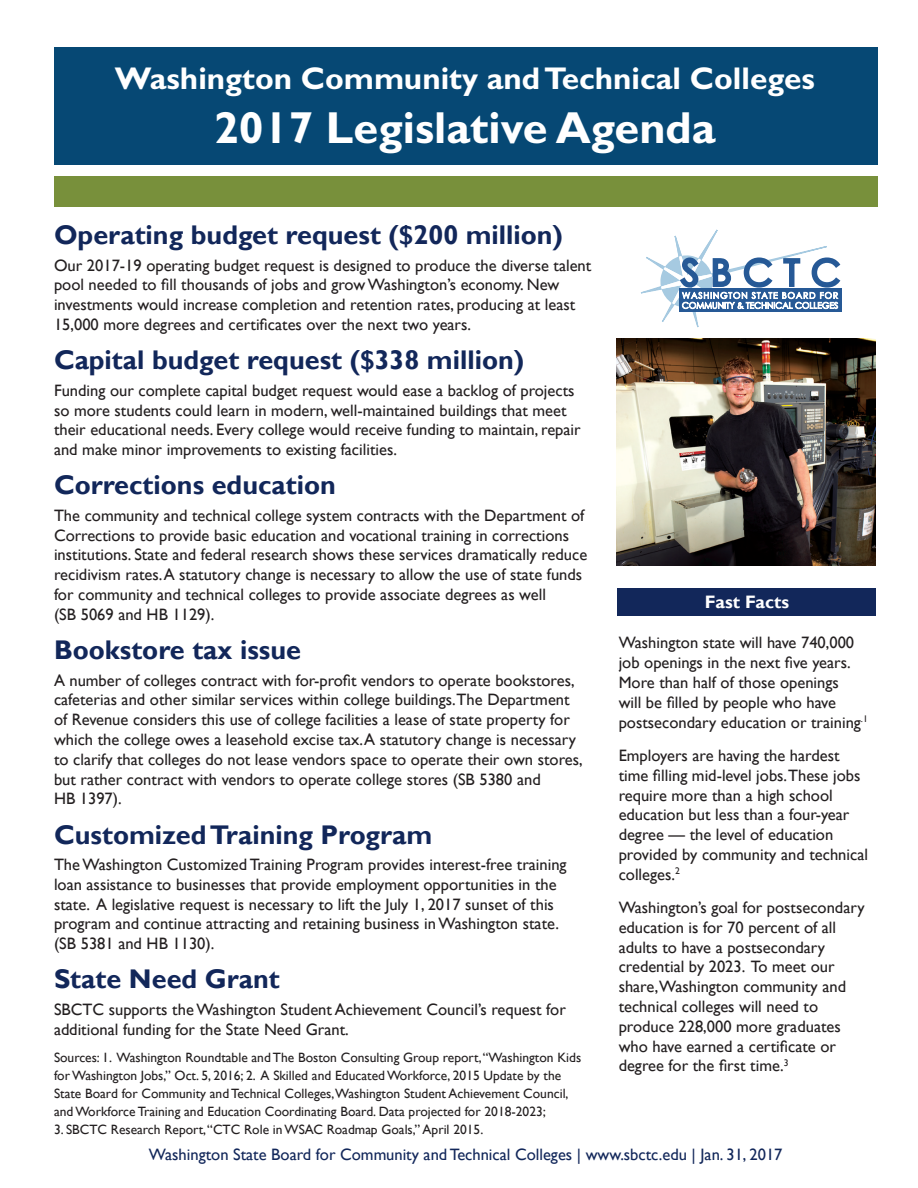
<style>
.page{position:relative;width:918px;height:1188px;background:#fff}
.page>*{position:absolute;margin:0;border:0;box-sizing:border-box;transform-origin:0 0}
.t1{font:700 45px "Gill Sans Std";color:#fff}
.t2{font:700 31.5px "Gill Sans Std";color:#fff}
.t3{font:700 27px "Gill Sans";color:#12275a}
.t4{font:700 18px "Gill Sans";color:#fff}
.t5{font:16.5px/19.8px "Gill Sans";color:#231f20}
.t6{font:16.5px "Gill Sans";color:#12275a}
.t7{font:13.5px/18px "Gill Sans";color:#231f20}
</style>
<div class="page">
<div style="left:54px;top:47px;width:824px;height:117px;background:#064874"></div>
<div style="left:54px;top:176px;width:824px;height:30px;background:#78903b"></div>
<img style="left:617px;top:338px;width:258px;height:228px">
<div style="left:617px;top:589px;width:259px;height:27px;background:#12275a"></div>
<svg style="left:641px;top:229px;width:201px;height:99px"></svg>
<p class="t2" style="left:115px;top:60px;width:701px">Washington Community and Technical Colleges</p>
<p class="t1" style="left:214px;top:101px;width:503px">2017 Legislative Agenda</p>
<h2 class="t3" style="left:54px;top:219px;width:511px">Operating budget request ($200 million)</h2>
<p class="t5" style="left:54px;top:256px;width:539px">Our 2017-19 operating budget request is designed to produce the diverse talent pool needed to fill thousands of jobs and grow Washington’s economy. New investments would increase completion and retention rates, producing at least 15,000 more degrees and certificates over the next two years.</p>
<h2 class="t3" style="left:54px;top:344px;width:472px">Capital budget request ($338 million)</h2>
<p class="t5" style="left:54px;top:381px;width:528px">Funding our complete capital budget request would ease a backlog of projects so more students could learn in modern, well-maintained buildings that meet their educational needs. Every college would receive funding to maintain, repair and make minor improvements to existing facilities.</p>
<h2 class="t3" style="left:54px;top:469px;width:284px">Corrections education</h2>
<p class="t5" style="left:54px;top:506px;width:535px">The community and technical college system contracts with the Department of Corrections to provide basic education and vocational training in corrections institutions. State and federal research shows these services dramatically reduce recidivism rates. A statutory change is necessary to allow the use of state funds for community and technical colleges to provide associate degrees as well<br>(SB 5069 and HB 1129).</p>
<h2 class="t3" style="left:54px;top:634px;width:249px">Bookstore tax issue</h2>
<p class="t5" style="left:54px;top:670px;width:530px">A number of colleges contract with for-profit vendors to operate bookstores, cafeterias and other similar services within college buildings.The Department of Revenue considers this use of college facilities a lease of state property for which the college owes a leasehold excise tax. A statutory change is necessary to clarify that colleges do not lease vendors space to operate their own stores, but rather contract with vendors to operate college stores (SB 5380 and<br>HB 1397).</p>
<h2 class="t3" style="left:54px;top:818px;width:380px">Customized Training Program</h2>
<p class="t5" style="left:54px;top:855px;width:514px">The Washington Customized Training Program provides interest-free training loan assistance to businesses that provide employment opportunities in the state. A legislative request is necessary to lift the July 1, 2017 sunset of this program and continue attracting and retaining business in Washington state. (SB 5381 and HB 1130).</p>
<h2 class="t3" style="left:54px;top:963px;width:227px">State Need Grant</h2>
<p class="t5" style="left:54px;top:1000px;width:513px">SBCTC supports the Washington Student Achievement Council’s request for additional funding for the State Need Grant.</p>
<p class="t7" style="left:54px;top:1049px;width:529px">Sources: 1. Washington Roundtable and The Boston Consulting Group report, “Washington Kids for Washington Jobs,” Oct. 5, 2016; 2. A Skilled and Educated Workforce, 2015 Update by the State Board for Community and Technical Colleges,Washington Student Achievement Council, and Workforce Training and Education Coordinating Board. Data projected for 2018-2023;</p>
<p class="t7" style="left:54px;top:1121px;width:431px">3. SBCTC Research Report, “CTC Role in WSAC Roadmap Goals,” April 2015.</p>
<h3 class="t4" style="left:705px;top:591px;width:86px">Fast Facts</h3>
<p class="t5" style="left:619px;top:633px;width:251px">Washington state will have 740,000 job openings in the next five years.<br>More than half of those openings<br>will be filled by people who have postsecondary education or training<sup>.1</sup></p>
<p class="t5" style="left:619px;top:746px;width:251px">Employers are having the hardest time filling mid-level jobs.These jobs require more than a high school education but less than a four-year degree — the level of education provided by community and technical colleges.<sup>2</sup></p>
<p class="t5" style="left:619px;top:898px;width:247px">Washington’s goal for postsecondary education is for 70 percent of all adults to have a postsecondary credential by 2023. To meet our share,Washington community and technical colleges will need to produce 228,000 more graduates who have earned a certificate or degree for the first time.<sup>3</sup></p>
<p class="t6" style="left:149px;top:1145px;width:635px">Washington State Board for Community and Technical Colleges | www.sbctc.edu | Jan. 31, 2017</p>
</div>
